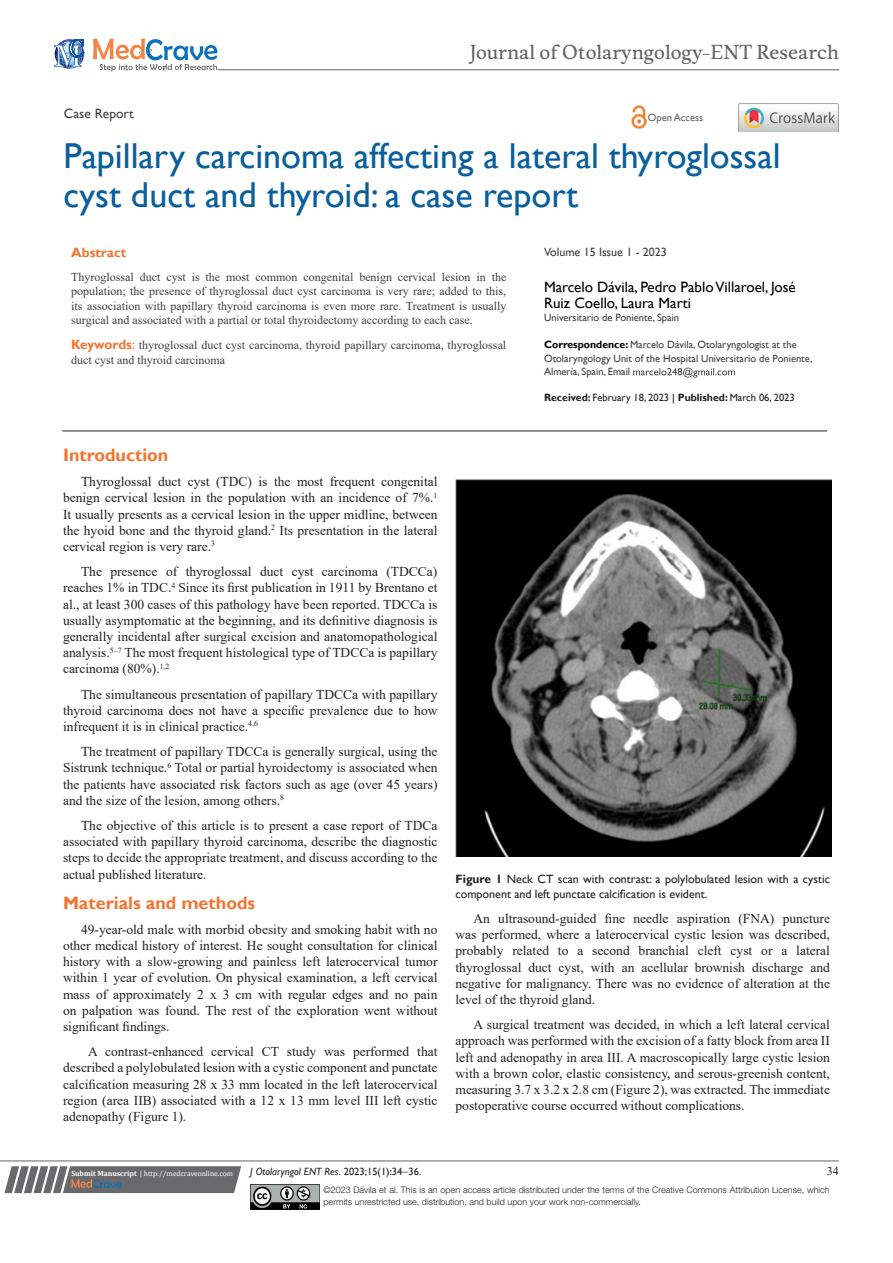
<style>
.page{position:relative;width:893px;height:1263px;background:#fff}
.page>*{position:absolute;margin:0;border:0;box-sizing:border-box;transform-origin:0 0}
.t1{font:36px/39px "Gill Sans";color:#085f9c}
.t2{font:18.6px "Musee";color:#636366}
.List_Paragraph{font:700 18px "Gill Sans";color:#f37331}
.t3{font:15px/16.2px "Gill Sans";color:#000}
.t4{font:13.5px/16.2px "Times New Roman";color:#231f20;text-align:justify}
.t5{font:13.5px "Gill Sans";color:#3e3e3f}
.t6{font:700 13.5px "Gill Sans";color:#f37331}
.t7{font:12px/14.4px "Times New Roman";color:#3e3e3f;text-align:justify}
.t8{font:12px/14.4px "Gill Sans";color:#231f20}
.t9{font:12px "Gill Sans";color:#3e3e3f}
.t10{font:12px "Times New Roman";color:#231f20}
.t11{font:10.5px/13.5px "Gill Sans";color:#3e3e3f}
.t12{font:10.5px "Gill Sans";color:#231f20}
.t13{font:italic 10.5px "Gill Sans";color:#231f20}
.t14{font:10.5px "Gill Sans";color:#636366}
.t15{font:300 9px/12px "Helvetica Neue LT Std";color:#231f20}
.t16{font:7.5px "Cambria";color:#fff}
.s1{font-weight:700;color:#000}
.s2{font-weight:700}
.s3{color:#000}
.s4{font-family:"Gill Sans";font-weight:700;font-size:13.5px;color:#f37331}
.s5{font-family:"Gill Sans";font-size:13.5px;color:#f37331}
.s6{font-style:normal}
.s7{font-family:"Times New Roman";font-style:normal;font-size:12px}
</style>
<div class="page">
<svg style="left:4px;top:1166px;width:237px;height:27px;background:#78787a"></svg>
<hr style="left:0;top:1161px;width:839px;height:1px;background:#626465">
<hr style="left:62px;top:431px;width:765px;height:1px;background:#231f20">
<img style="left:250px;top:1185px;width:69px;height:24px">
<svg style="left:633px;top:368px;width:102px;height:10px"></svg>
<svg style="left:54px;top:39px;width:30px;height:30px"></svg>
<svg style="left:93px;top:38px;width:124px;height:33px"></svg>
<hr style="left:218px;top:70px;width:621px;height:1px;background:#626465">
<img style="left:631px;top:105px;width:16px;height:24px">
<img style="left:739px;top:104px;width:99px;height:28px">
<img style="left:455px;top:479px;width:376px;height:378px">
<p class="t2" style="left:470px;top:41px;width:371px">Journal of Otolaryngology-ENT Research</p>
<p class="t5" style="left:64px;top:105px;width:71px">Case Report</p>
<p class="t14" style="left:648px;top:112px;width:57px">Open Access</p>
<p class="t1" style="left:64px;top:137px;width:719px">Papillary carcinoma affecting a lateral thyroglossal cyst duct and thyroid: a case report</p>
<p class="t9" style="left:544px;top:245px;width:124px">Volume 15 Issue 1 - 2023</p>
<p class="t3" style="left:544px;top:279px;width:253px">Marcelo Dávila, Pedro Pablo Villaroel, José<br>Ruiz Coello, Laura Marti</p>
<p class="t11" style="left:544px;top:311px;width:137px">Universitario de Poniente, Spain</p>
<p class="t11" style="left:544px;top:338px;width:270px"><span class="s1">Correspondence:</span> Marcelo Dávila, Otolaryngologist at the<br>Otolaryngology Unit of the Hospital Universitario de Poniente,<br>Almería, Spain, Email</p>
<p class="t12" style="left:544px;top:391px;width:252px"><span class="s2">Received:</span> February 18, 2023 <span class="s3">|</span> <span class="s2">Published:</span> March 06, 2023</p>
<p class="t6" style="left:71px;top:245px;width:57px">Abstract</p>
<p class="t7" style="left:71px;top:269px;width:437px">Thyroglossal duct cyst is the most common congenital benign cervical lesion in the population; the presence of thyroglossal duct cyst carcinoma is very rare; added to this, its association with papillary thyroid carcinoma is even more rare. Treatment is usually surgical and associated with a partial or total thyroidectomy according to each case.</p>
<p class="t7" style="left:71px;top:338px;width:437px"><span class="s4">Keywords</span><span class="s5">:</span> thyroglossal duct cyst carcinoma, thyroid papillary carcinoma, thyroglossal duct cyst and thyroid carcinoma</p>
<p class="List_Paragraph" style="left:63px;top:444px;width:107px">Introduction</p>
<p class="t4" style="left:63px;top:473px;width:376px;text-indent:18px">Thyroglossal duct cyst (TDC) is the most frequent congenital benign cervical lesion in the population with an incidence of 7%.<sup>1<br></sup>It usually presents as a cervical lesion in the upper midline, between the hyoid bone and the thyroid gland.<sup>2</sup> Its presentation in the lateral cervical region is very rare.<sup>3</sup></p>
<p class="t4" style="left:63px;top:563px;width:376px;text-indent:18px">The presence of thyroglossal duct cyst carcinoma (TDCCa) reaches 1% in TDC.<sup>4</sup> Since its first publication in 1911 by Brentano et al., at least 300 cases of this pathology have been reported. TDCCa is usually asymptomatic at the beginning, and its definitive diagnosis is generally incidental after surgical excision and anatomopathological analysis.<sup>5–7</sup> The most frequent histological type of TDCCa is papillary carcinoma (80%).<sup>1,2</sup></p>
<p class="t4" style="left:63px;top:685px;width:376px;text-indent:18px">The simultaneous presentation of papillary TDCCa with papillary thyroid carcinoma does not have a specific prevalence due to how infrequent it is in clinical practice.<sup>4,6</sup></p>
<p class="t4" style="left:63px;top:743px;width:376px;text-indent:18px">The treatment of papillary TDCCa is generally surgical, using the Sistrunk technique.<sup>6</sup> Total or partial hyroidectomy is associated when the patients have associated risk factors such as age (over 45 years) and the size of the lesion, among others.<sup>8</sup></p>
<p class="t4" style="left:63px;top:817px;width:376px;text-indent:18px">The objective of this article is to present a case report of TDCa associated with papillary thyroid carcinoma, describe the diagnostic steps to decide the appropriate treatment, and discuss according to the actual published literature.</p>
<p class="List_Paragraph" style="left:63px;top:892px;width:194px">Materials and methods</p>
<p class="t4" style="left:63px;top:921px;width:376px;text-indent:18px">49-year-old male with morbid obesity and smoking habit with no other medical history of interest. He sought consultation for clinical history with a slow-growing and painless left laterocervical tumor within 1 year of evolution. On physical examination, a left cervical mass of approximately 2 x 3 cm with regular edges and no pain on palpation was found. The rest of the exploration went without significant findings.</p>
<p class="t4" style="left:63px;top:1043px;width:376px;text-indent:25px">A contrast-enhanced cervical CT study was performed that described a polylobulated lesion with a cystic component and punctate calcification measuring 28 x 33 mm located in the left laterocervical region (area IIB) associated with a 12 x 13 mm level III left cystic adenopathy (Figure 1).</p>
<p class="t8" style="left:455px;top:872px;width:376px"><span class="s2">Figure 1</span> Neck CT scan with contrast: a polylobulated lesion with a cystic component and left punctate calcification is evident.</p>
<p class="t4" style="left:455px;top:910px;width:376px;text-indent:18px">An ultrasound-guided fine needle aspiration (FNA) puncture was performed, where a laterocervical cystic lesion was described, probably related to a second branchial cleft cyst or a lateral thyroglossal duct cyst, with an acellular brownish discharge and negative for malignancy. There was no evidence of alteration at the level of the thyroid gland.</p>
<p class="t4" style="left:455px;top:1016px;width:376px;text-indent:18px">A surgical treatment was decided, in which a left lateral cervical approach was performed with the excision of a fatty block from area II left and adenopathy in area III. A macroscopically large cystic lesion with a brown color, elastic consistency, and serous-greenish content, measuring 3.7 x 3.2 x 2.8 cm (Figure 2), was extracted. The immediate postoperative course occurred without complications.</p>
<p class="t16" style="left:71px;top:1169px;width:163px"><span class="s2">Submit Manuscript</span> | http://medcraveonline.com</p>
<p class="t13" style="left:250px;top:1165px;width:173px">J Otolaryngol ENT Res. <span class="s6">2023;15(1):34</span><span class="s7">‒</span><span class="s6">36.</span></p>
<p class="t10" style="left:827px;top:1162px;width:13px">34</p>
<p class="t15" style="left:323px;top:1183px;width:508px">©2023 Dávila et al. This is an open access article distributed under the terms of the Creative Commons Attribution License, which permits unrestricted use, distribution, and build upon your work non-commercially.</p>
</div>
